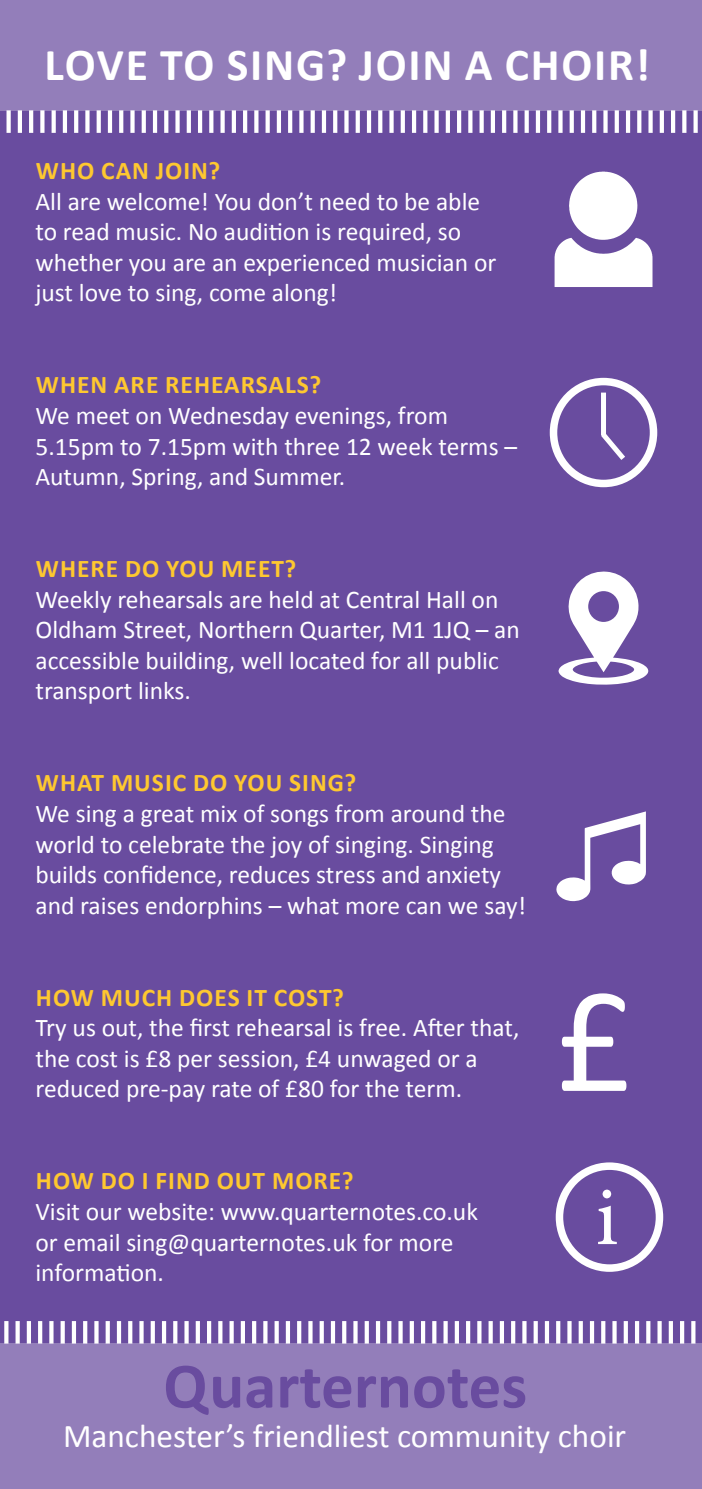
<style>
.page{position:relative;width:702px;height:1489px;background:#fff}
.page>*{position:absolute;margin:0;border:0;box-sizing:border-box;transform-origin:0 0}
.t1{font:152.25px "Calibri";color:#fff}
.t2{font:85.25px "Minion Pro";color:#fff}
.t3{font:700 65px "Calibri";color:#694c9f}
.t4{font:700 45.75px "Calibri";letter-spacing:.04em;color:#fff}
.t5{font:33.25px "Calibri";color:#fff}
.t6{font:25.5px/30.5px "Calibri";color:#fff}
.t7{font:700 25.5px "Calibri";letter-spacing:.04em;color:#fec830}
</style>
<div class="page">
<div style="left:0;top:0;width:702px;height:1488px;background:#694c9f"></div>
<div style="left:0;top:1343px;width:702px;height:145px;background:#937eba"></div>
<svg style="left:4px;top:1321px;width:4px;height:22px"></svg>
<svg style="left:16px;top:1321px;width:4px;height:22px"></svg>
<hr style="left:27px;top:1320px;width:4px;height:23px;background:#fff">
<hr style="left:38px;top:1320px;width:4px;height:23px;background:#fff">
<div style="left:49px;top:1320px;width:5px;height:23px;background:#fff"></div>
<svg style="left:61px;top:1321px;width:4px;height:22px"></svg>
<hr style="left:72px;top:1320px;width:4px;height:23px;background:#fff">
<svg style="left:83px;top:1321px;width:4px;height:22px"></svg>
<div style="left:94px;top:1320px;width:5px;height:23px;background:#fff"></div>
<svg style="left:106px;top:1321px;width:4px;height:22px"></svg>
<hr style="left:117px;top:1320px;width:4px;height:23px;background:#fff">
<svg style="left:128px;top:1321px;width:4px;height:22px"></svg>
<div style="left:139px;top:1320px;width:5px;height:23px;background:#fff"></div>
<svg style="left:151px;top:1321px;width:4px;height:22px"></svg>
<hr style="left:162px;top:1320px;width:4px;height:23px;background:#fff">
<svg style="left:173px;top:1321px;width:4px;height:22px"></svg>
<div style="left:184px;top:1320px;width:5px;height:23px;background:#fff"></div>
<hr style="left:196px;top:1320px;width:4px;height:23px;background:#fff">
<hr style="left:207px;top:1320px;width:4px;height:23px;background:#fff">
<svg style="left:218px;top:1321px;width:4px;height:22px"></svg>
<div style="left:229px;top:1320px;width:5px;height:23px;background:#fff"></div>
<hr style="left:241px;top:1320px;width:4px;height:23px;background:#fff">
<hr style="left:252px;top:1320px;width:4px;height:23px;background:#fff">
<svg style="left:263px;top:1321px;width:4px;height:22px"></svg>
<div style="left:274px;top:1320px;width:5px;height:23px;background:#fff"></div>
<hr style="left:286px;top:1320px;width:4px;height:23px;background:#fff">
<svg style="left:297px;top:1321px;width:4px;height:22px"></svg>
<svg style="left:308px;top:1321px;width:4px;height:22px"></svg>
<div style="left:319px;top:1320px;width:5px;height:23px;background:#fff"></div>
<hr style="left:331px;top:1320px;width:4px;height:23px;background:#fff">
<svg style="left:342px;top:1321px;width:4px;height:22px"></svg>
<svg style="left:353px;top:1321px;width:4px;height:22px"></svg>
<div style="left:364px;top:1320px;width:5px;height:23px;background:#fff"></div>
<hr style="left:376px;top:1320px;width:4px;height:23px;background:#fff">
<svg style="left:387px;top:1321px;width:4px;height:22px"></svg>
<svg style="left:398px;top:1321px;width:4px;height:22px"></svg>
<div style="left:409px;top:1320px;width:5px;height:23px;background:#fff"></div>
<hr style="left:421px;top:1320px;width:4px;height:23px;background:#fff">
<svg style="left:432px;top:1321px;width:4px;height:22px"></svg>
<svg style="left:443px;top:1321px;width:4px;height:22px"></svg>
<div style="left:454px;top:1320px;width:5px;height:23px;background:#fff"></div>
<hr style="left:466px;top:1320px;width:4px;height:23px;background:#fff">
<svg style="left:477px;top:1321px;width:4px;height:22px"></svg>
<svg style="left:488px;top:1321px;width:4px;height:22px"></svg>
<hr style="left:500px;top:1320px;width:4px;height:23px;background:#fff">
<svg style="left:511px;top:1321px;width:4px;height:22px"></svg>
<svg style="left:522px;top:1321px;width:4px;height:22px"></svg>
<svg style="left:533px;top:1321px;width:4px;height:22px"></svg>
<hr style="left:545px;top:1320px;width:4px;height:23px;background:#fff">
<svg style="left:556px;top:1321px;width:4px;height:22px"></svg>
<svg style="left:567px;top:1321px;width:4px;height:22px"></svg>
<div style="left:578px;top:1320px;width:5px;height:23px;background:#fff"></div>
<hr style="left:590px;top:1320px;width:4px;height:23px;background:#fff">
<svg style="left:601px;top:1321px;width:4px;height:22px"></svg>
<svg style="left:612px;top:1321px;width:4px;height:22px"></svg>
<div style="left:623px;top:1320px;width:5px;height:23px;background:#fff"></div>
<hr style="left:635px;top:1320px;width:4px;height:23px;background:#fff">
<svg style="left:646px;top:1321px;width:4px;height:22px"></svg>
<svg style="left:657px;top:1321px;width:4px;height:22px"></svg>
<div style="left:668px;top:1320px;width:5px;height:23px;background:#fff"></div>
<hr style="left:680px;top:1320px;width:4px;height:23px;background:#fff">
<svg style="left:691px;top:1321px;width:4px;height:22px"></svg>
<div style="left:549px;top:378px;width:108px;height:109px;border:8px solid #fff;border-radius:50%"></div>
<div style="left:601px;top:392px;width:5px;height:43px;background:#fff"></div>
<svg style="left:601px;top:434px;width:24px;height:26px"></svg>
<svg style="left:556px;top:811px;width:90px;height:90px"></svg>
<div style="left:555px;top:1162px;width:108px;height:109px;border:8px solid #fff;border-radius:50%"></div>
<svg style="left:558px;top:571px;width:90px;height:113px"></svg>
<svg style="left:554px;top:171px;width:98px;height:116px"></svg>
<div style="left:0;top:0;width:702px;height:110px;background:#937eba"></div>
<svg style="left:7px;top:110px;width:4px;height:23px"></svg>
<hr style="left:18px;top:110px;width:4px;height:23px;background:#fff">
<hr style="left:29px;top:110px;width:4px;height:23px;background:#fff">
<svg style="left:40px;top:110px;width:4px;height:23px"></svg>
<svg style="left:52px;top:110px;width:4px;height:23px"></svg>
<hr style="left:63px;top:110px;width:4px;height:23px;background:#fff">
<svg style="left:74px;top:110px;width:4px;height:23px"></svg>
<div style="left:85px;top:110px;width:5px;height:23px;background:#fff"></div>
<svg style="left:97px;top:110px;width:4px;height:23px"></svg>
<hr style="left:108px;top:110px;width:4px;height:23px;background:#fff">
<svg style="left:119px;top:110px;width:4px;height:23px"></svg>
<div style="left:130px;top:110px;width:5px;height:23px;background:#fff"></div>
<svg style="left:142px;top:110px;width:4px;height:23px"></svg>
<hr style="left:153px;top:110px;width:4px;height:23px;background:#fff">
<svg style="left:164px;top:110px;width:4px;height:23px"></svg>
<div style="left:175px;top:110px;width:5px;height:23px;background:#fff"></div>
<hr style="left:187px;top:110px;width:4px;height:23px;background:#fff">
<hr style="left:198px;top:110px;width:4px;height:23px;background:#fff">
<svg style="left:209px;top:110px;width:4px;height:23px"></svg>
<div style="left:220px;top:110px;width:5px;height:23px;background:#fff"></div>
<hr style="left:232px;top:110px;width:4px;height:23px;background:#fff">
<hr style="left:243px;top:110px;width:4px;height:23px;background:#fff">
<svg style="left:254px;top:110px;width:4px;height:23px"></svg>
<div style="left:265px;top:110px;width:5px;height:23px;background:#fff"></div>
<hr style="left:277px;top:110px;width:4px;height:23px;background:#fff">
<svg style="left:288px;top:110px;width:4px;height:23px"></svg>
<svg style="left:299px;top:110px;width:4px;height:23px"></svg>
<div style="left:310px;top:110px;width:5px;height:23px;background:#fff"></div>
<hr style="left:322px;top:110px;width:4px;height:23px;background:#fff">
<svg style="left:333px;top:110px;width:4px;height:23px"></svg>
<svg style="left:344px;top:110px;width:4px;height:23px"></svg>
<div style="left:355px;top:110px;width:5px;height:23px;background:#fff"></div>
<hr style="left:367px;top:110px;width:4px;height:23px;background:#fff">
<svg style="left:378px;top:110px;width:4px;height:23px"></svg>
<svg style="left:389px;top:110px;width:4px;height:23px"></svg>
<div style="left:400px;top:110px;width:5px;height:23px;background:#fff"></div>
<hr style="left:412px;top:110px;width:4px;height:23px;background:#fff">
<svg style="left:423px;top:110px;width:4px;height:23px"></svg>
<svg style="left:434px;top:110px;width:4px;height:23px"></svg>
<div style="left:445px;top:110px;width:5px;height:23px;background:#fff"></div>
<hr style="left:457px;top:110px;width:4px;height:23px;background:#fff">
<svg style="left:468px;top:110px;width:4px;height:23px"></svg>
<svg style="left:479px;top:110px;width:4px;height:23px"></svg>
<hr style="left:491px;top:110px;width:4px;height:23px;background:#fff">
<hr style="left:502px;top:110px;width:4px;height:23px;background:#fff">
<svg style="left:513px;top:110px;width:4px;height:23px"></svg>
<svg style="left:524px;top:110px;width:4px;height:23px"></svg>
<hr style="left:536px;top:110px;width:4px;height:23px;background:#fff">
<svg style="left:547px;top:110px;width:4px;height:23px"></svg>
<svg style="left:558px;top:110px;width:4px;height:23px"></svg>
<div style="left:569px;top:110px;width:5px;height:23px;background:#fff"></div>
<hr style="left:581px;top:110px;width:4px;height:23px;background:#fff">
<svg style="left:592px;top:110px;width:4px;height:23px"></svg>
<svg style="left:603px;top:110px;width:4px;height:23px"></svg>
<div style="left:614px;top:110px;width:5px;height:23px;background:#fff"></div>
<hr style="left:626px;top:110px;width:4px;height:23px;background:#fff">
<svg style="left:637px;top:110px;width:4px;height:23px"></svg>
<svg style="left:648px;top:110px;width:4px;height:23px"></svg>
<div style="left:659px;top:110px;width:5px;height:23px;background:#fff"></div>
<hr style="left:671px;top:110px;width:4px;height:23px;background:#fff">
<svg style="left:682px;top:110px;width:4px;height:23px"></svg>
<svg style="left:693px;top:110px;width:4px;height:23px"></svg>
<p class="t4" style="left:44px;top:36px;width:607px">LOVE TO SING? JOIN A CHOIR!</p>
<p class="t7" style="left:36px;top:154px;width:186px">WHO CAN JOIN?</p>
<p class="t6" style="left:35px;top:186px;width:462px">All are welcome! You don’t need to be able to read music. No audition is required, so whether you are an experienced musician or just love to sing, come along!</p>
<p class="t7" style="left:36px;top:368px;width:287px">WHEN ARE REHEARSALS?</p>
<p class="t6" style="left:35px;top:400px;width:483px">We meet on Wednesday evenings, from<br>5.15pm to 7.15pm with three 12 week terms –<br>Autumn, Spring, and Summer.</p>
<p class="t7" style="left:36px;top:552px;width:262px">WHERE DO YOU MEET?</p>
<p class="t6" style="left:35px;top:584px;width:486px">Weekly rehearsals are held at Central Hall on Oldham Street, Northern Quarter, M1 1JQ – an accessible building, well located for all public transport links.</p>
<p class="t7" style="left:36px;top:766px;width:322px">WHAT MUSIC DO YOU SING?</p>
<p class="t6" style="left:35px;top:798px;width:492px">We sing a great mix of songs from around the world to celebrate the joy of singing. Singing builds confidence, reduces stress and anxiety and raises endorphins – what more can we say!</p>
<p class="t7" style="left:36px;top:980px;width:309px">HOW MUCH DOES IT COST?</p>
<p class="t6" style="left:35px;top:1012px;width:485px">Try us out, the first rehearsal is free. After that, the cost is £8 per session, £4 unwaged or a reduced pre-pay rate of £80 for the term.</p>
<p class="t7" style="left:36px;top:1164px;width:319px">HOW DO I FIND OUT MORE?</p>
<p class="t6" style="left:35px;top:1196px;width:444px">Visit our website: www.quarternotes.co.uk or email sing@quarternotes.uk for more information.</p>
<p class="t1" style="left:555px;top:944px;width:79px">£</p>
<p class="t2" style="left:595px;top:1159px;width:24px">i</p>
<p class="t3" style="left:163px;top:1344px;width:365px">Quarternotes</p>
<p class="t5" style="left:63px;top:1415px;width:564px">Manchester’s friendliest community choir</p>
</div>
